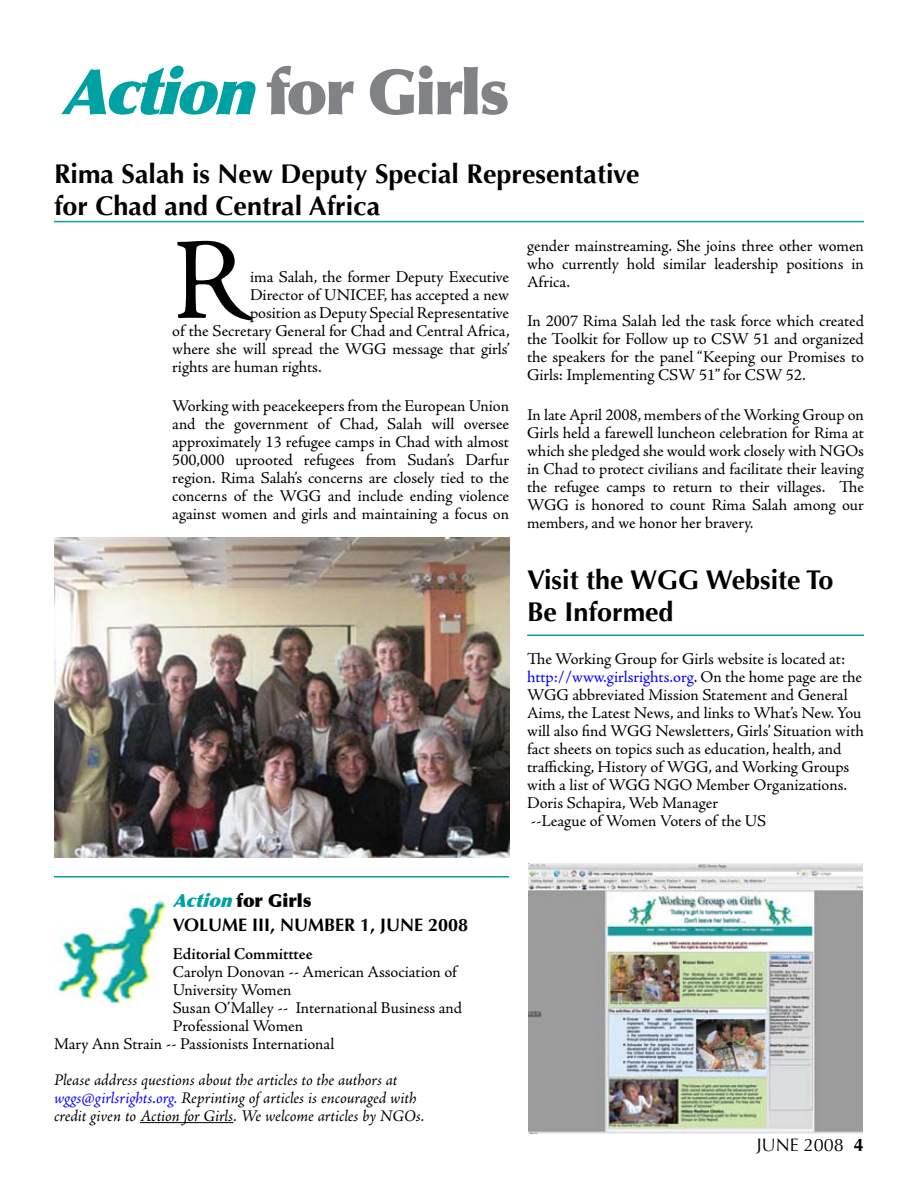
<style>
.page{position:relative;width:918px;height:1188px;background:#fff}
.page>*{position:absolute;margin:0;border:0;box-sizing:border-box;transform-origin:0 0}
.t1{font:117.15px "Adobe Jenson Pro";color:#000}
.t2{font:900 63px "Optima";letter-spacing:-.04em;color:#808285}
.t3{font:700 27px/32.4px "Optima";color:#000}
.t4{font:700 18px/24px "Optima";color:#000}
.t5{font:18px "Optima";color:#000}
.t6{font:16.5px/18px "Adobe Jenson Pro";letter-spacing:-.005em;color:#000;text-align:justify}
.t7{font:italic 16.5px/18px "Adobe Jenson Pro";letter-spacing:-.005em;color:#000}
.t8{font:600 16.5px "Adobe Jenson Pro";letter-spacing:-.005em;color:#000}
.s1{font-style:italic;color:#00a1a3}
.s2{font-weight:900;font-style:italic;color:#00a1a3}
.s3{font-weight:900}
.s4{color:#00f}
.s5{font-weight:700}
</style>
<div class="page">
<hr style="left:54px;top:221px;width:810px;height:1px;background:#00a1a3">
<hr style="left:54px;top:876px;width:455px;height:2px;background:#00a1a3">
<hr style="left:140px;top:1122px;width:93px;height:1px;background:#000">
<img style="left:58px;top:896px;width:108px;height:111px">
<img style="left:54px;top:537px;width:455px;height:321px">
<img style="left:529px;top:863px;width:334px;height:271px">
<hr style="left:527px;top:634px;width:337px;height:2px;background:#00a1a3">
<h2 class="t2" style="left:61px;top:54px;width:449px"><span class="s1">Action</span>for Girls</h2>
<h3 class="t3" style="left:54px;top:158px;width:587px">Rima Salah is New Deputy Special Representative for Chad and Central Africa</h3>
<p class="t6" style="left:527px;top:237px;width:338px">gender mainstreaming. She joins three other women who currently hold similar leadership positions in Africa.</p>
<p class="t6" style="left:527px;top:313px;width:338px">In 2007 Rima Salah led the task force which created the Toolkit for Follow up to CSW 51 and organized the speakers for the panel “Keeping our Promises to Girls: Implementing CSW 51” for CSW 52.</p>
<p class="t6" style="left:527px;top:406px;width:338px">In late April 2008, members of the Working Group on Girls held a farewell luncheon celebration for Rima at which she pledged she would work closely with NGOs in Chad to protect civilians and facilitate their leaving the refugee camps to return to their villages. The WGG is honored to count Rima Salah among our members, and we honor her bravery.</p>
<h1 class="t1" style="left:172px;top:215px;width:79px">R</h1>
<p class="t6" style="left:250px;top:268px;width:261px">ima Salah, the former Deputy Executive</p>
<p class="t6" style="left:250px;top:286px;width:261px">Director of UNICEF, has accepted a new</p>
<p class="t6" style="left:250px;top:304px;width:261px">position as Deputy Special Representative</p>
<p class="t6" style="left:172px;top:322px;width:339px">of the Secretary General for Chad and Central Africa,</p>
<p class="t6" style="left:172px;top:340px;width:339px">where she will spread the WGG message that girls’</p>
<p class="t6" style="left:172px;top:358px;width:151px">rights are human rights.</p>
<p class="t6" style="left:172px;top:398px;width:338px">Working with peacekeepers from the European Union and the government of Chad, Salah will oversee approximately 13 refugee camps in Chad with almost 500,000 uprooted refugees from Sudan’s Darfur region. Rima Salah’s concerns are closely tied to the concerns of the WGG and include ending violence against women and girls and maintaining a focus on</p>
<h3 class="t3" style="left:527px;top:564px;width:308px">Visit the WGG Website To<br>Be Informed</h3>
<p class="t4" style="left:173px;top:889px;width:297px"><span class="s2">Action</span><span class="s3">for Girls<br></span>VOLUME III, NUMBER 1, JUNE 2008</p>
<p class="t8" style="left:173px;top:944px;width:141px">Editorial Committtee</p>
<p class="t6" style="left:173px;top:963px;width:286px">Carolyn Donovan -- American Association of</p>
<p class="t6" style="left:173px;top:981px;width:120px">University Women</p>
<p class="t6" style="left:173px;top:999px;width:291px">Susan O’Malley -- International Business and</p>
<p class="t6" style="left:173px;top:1017px;width:132px">Professional Women</p>
<p class="t6" style="left:54px;top:1035px;width:282px">Mary Ann Strain -- Passionists International</p>
<p class="t7" style="left:54px;top:1072px;width:372px">Please address questions about the articles to the authors at <span class="s4">wggs@girlsrights</span>.<span class="s4">org.</span> Reprinting of articles is encouraged with credit given to Action for Girls. We welcome articles by NGOs.</p>
<p class="t6" style="left:527px;top:651px;width:338px;text-align:left">The Working Group for Girls website is located at: <span class="s4">http://www.girlsrights.org</span>. On the home page are the WGG abbreviated Mission Statement and General Aims, the Latest News, and links to What’s New. You will also find WGG Newsletters, Girls’ Situation with fact sheets on topics such as education, health, and trafficking, History of WGG, and Working Groups with a list of WGG NGO Member Organizations.<br>Doris Schapira, Web Manager<br>--League of Women Voters of the US</p>
<p class="t5" style="left:757px;top:1134px;width:109px">JUNE 2008 <span class="s5">4</span></p>
</div>
